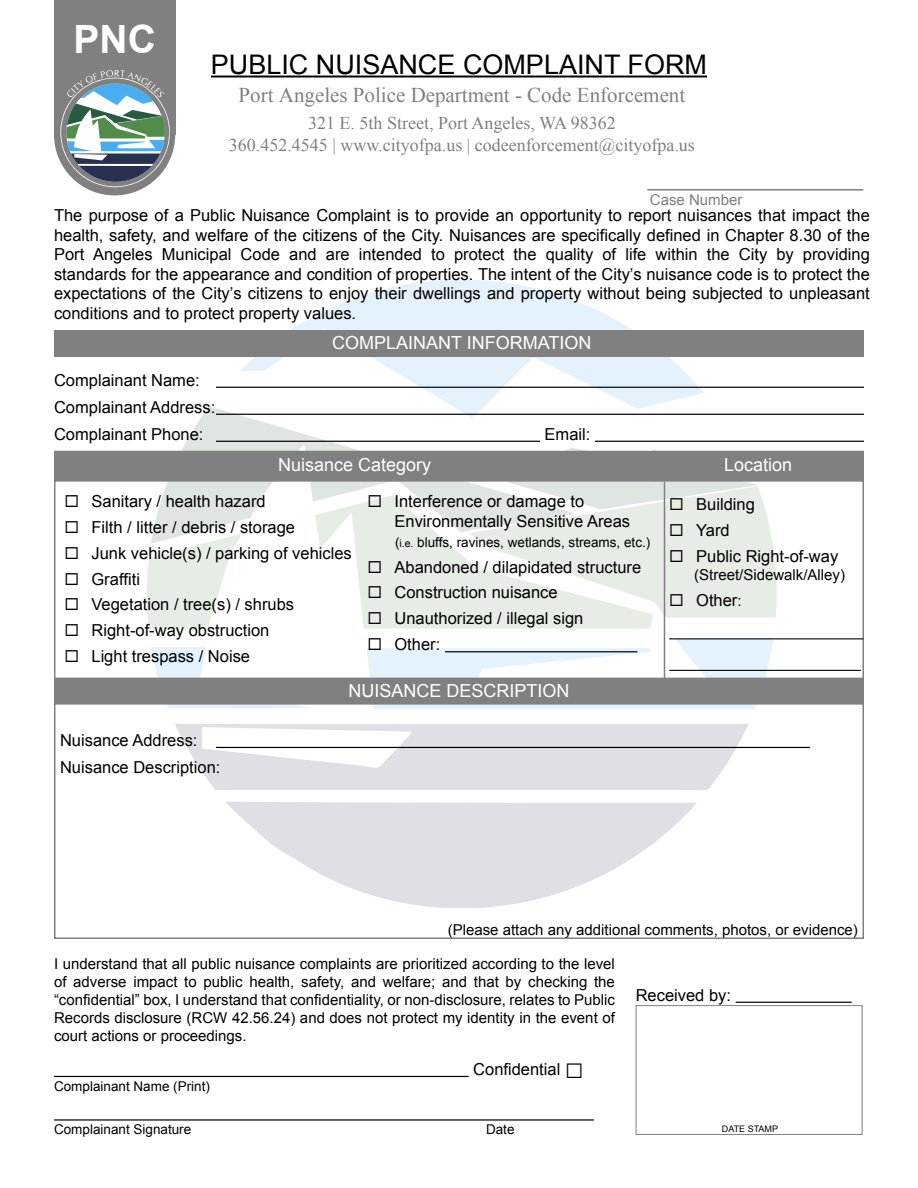
<style>
.page{position:relative;width:918px;height:1188px;background:#fff}
.page>*{position:absolute;margin:0;border:0;box-sizing:border-box;transform-origin:0 0}
.t1{font:700 39px "Arial";color:#fff}
.t2{font:27px "Arial";color:#000}
.t3{font:21px "Times New Roman";color:#808080}
.t4{font:18px/21.6px "Times New Roman";color:#808080;text-align:center}
.t5{font:18px "Arial";color:#fff}
.t6{font:16.5px/25.8px "Arial";color:#000}
.t7{font:15px/18px "Arial";color:#000;text-align:justify}
.t8{font:15px "Arial";color:#7f7f7f}
.t9{font:13.5px "Arial";color:#000}
.t10{font:9px "Arial";color:#000}
.s1{font-size:10.5px}
.s2{font-size:15px}
.s3{font-size:31.5px}
</style>
<div class="page">
<div style="left:54px;top:74px;width:121px;height:121px;background:#808080;border-radius:50%"></div>
<div style="left:54px;top:0;width:121px;height:135px;background:#808080"></div>
<svg style="left:60px;top:70px;width:110px;height:118px"></svg>
<svg style="left:234px;top:280px;width:473px;height:134px"></svg>
<svg style="left:320px;top:544px;width:332px;height:85px;fill:#e5ede4"></svg>
<svg style="left:147px;top:544px;width:89px;height:85px"></svg>
<svg style="left:148px;top:647px;width:163px;height:62px"></svg>
<svg style="left:148px;top:405px;width:428px;height:139px"></svg>
<svg style="left:175px;top:724px;width:576px;height:66px"></svg>
<svg style="left:226px;top:802px;width:471px;height:106px;fill:#dee0e5"></svg>
<svg style="left:635px;top:1005px;width:228px;height:130px"></svg>
<hr style="left:211px;top:76px;width:496px;height:2px;background:#000">
<div style="left:54px;top:330px;width:810px;height:27px;background:#808080"></div>
<hr style="left:216px;top:387px;width:648px;height:1px;background:#000">
<hr style="left:216px;top:414px;width:648px;height:1px;background:#000">
<hr style="left:216px;top:441px;width:324px;height:1px;background:#000">
<hr style="left:595px;top:441px;width:269px;height:1px;background:#000">
<div style="left:54px;top:678px;width:810px;height:27px;background:#808080"></div>
<hr style="left:216px;top:747px;width:594px;height:1px;background:#000">
<div style="left:54px;top:702px;width:810px;height:237px;border:2px solid #808080"></div>
<hr style="left:54px;top:1076px;width:415px;height:1px;background:#000">
<hr style="left:54px;top:1119px;width:540px;height:2px;background:#000">
<hr style="left:647px;top:189px;width:216px;height:1px;background:#808080">
<hr style="left:669px;top:638px;width:194px;height:1px;background:#000">
<hr style="left:669px;top:670px;width:192px;height:1px;background:#000">
<div style="left:62px;top:452px;width:586px;height:27px;background:#808080"></div>
<div style="left:54px;top:451px;width:602px;height:30px;border:2px solid #808080"></div>
<div style="left:653px;top:452px;width:210px;height:28px;background:#808080"></div>
<div style="left:652px;top:451px;width:212px;height:30px;border:2px solid #808080"></div>
<hr style="left:664px;top:482px;width:1px;height:202px;background:#808080">
<hr style="left:736px;top:1002px;width:116px;height:1px;background:#000">
<svg style="left:369px;top:495px;width:12px;height:12px"></svg>
<svg style="left:369px;top:561px;width:12px;height:12px"></svg>
<svg style="left:369px;top:586px;width:12px;height:12px"></svg>
<svg style="left:369px;top:612px;width:12px;height:12px"></svg>
<svg style="left:367px;top:637px;width:410px;height:72px"></svg>
<svg style="left:470px;top:447px;width:307px;height:172px"></svg>
<h1 class="t1" style="left:74px;top:13px;width:84px">PNC</h1>
<h2 class="t2" style="left:211px;top:46px;width:498px">PUBLIC NUISANCE COMPLAINT FORM</h2>
<p class="t3" style="left:239px;top:81px;width:448px">Port Angeles Police Department - Code Enforcement</p>
<p class="t4" style="left:229px;top:112px;width:468px">321 E. 5th Street, Port Angeles, WA 98362<br>360.452.4545 | www.cityofpa.us | codeenforcement@cityofpa.us</p>
<p class="t8" style="left:650px;top:189px;width:94px">Case Number</p>
<p class="t6" style="left:54px;top:206px;width:817px;line-height:19.5px;text-align:justify">The purpose of a Public Nuisance Complaint is to provide an opportunity to report nuisances that impact the health, safety, and welfare of the citizens of the City. Nuisances are specifically defined in Chapter 8.30 of the Port Angeles Municipal Code and are intended to protect the quality of life within the City by providing standards for the appearance and condition of properties. The intent of the City’s nuisance code is to protect the expectations of the City’s citizens to enjoy their dwellings and property without being subjected to unpleasant conditions and to protect property values.</p>
<p class="t5" style="left:332px;top:331px;width:261px">COMPLAINANT INFORMATION</p>
<p class="t6" style="left:54px;top:366px;width:163px;line-height:27px">Complainant Name:<br>Complainant Address:<br>Complainant Phone:</p>
<p class="t6" style="left:545px;top:421px;width:47px">Email:</p>
<p class="t5" style="left:278px;top:453px;width:155px">Nuisance Category</p>
<p class="t5" style="left:724px;top:453px;width:70px">Location</p>
<p class="t6" style="left:91px;top:489px;width:262px">Sanitary / health hazard<br>Filth / litter / debris / storage<br>Junk vehicle(s) / parking of vehicles<br>Graffiti<br>Vegetation / tree(s) / shrubs<br>Right-of-way obstruction<br>Light trespass / Noise</p>
<p class="t6" style="left:394px;top:492px;width:237px;line-height:19.8px">Interference or damage to<br>Environmentally Sensitive Areas</p>
<p class="t9" style="left:395px;top:533px;width:257px">(<span class="s1">i.e.</span> bluffs, ravines, wetlands, streams, etc.)</p>
<p class="t6" style="left:394px;top:554px;width:248px">Abandoned / dilapidated structure<br>Construction nuisance<br>Unauthorized / illegal sign<br>Other:</p>
<p class="t6" style="left:60px;top:727px;width:162px;line-height:27px">Nuisance Address:<br>Nuisance Description:</p>
<p class="t5" style="left:348px;top:679px;width:223px">NUISANCE DESCRIPTION</p>
<p class="t6" style="left:696px;top:492px;width:144px">Building<br>Yard<br>Public Right-of-way</p>
<p class="t7" style="left:694px;top:566px;width:152px">(Street/Sidewalk/Alley)</p>
<p class="t6" style="left:696px;top:587px;width:47px">Other<span class="s2">:</span></p>
<p class="t7" style="left:448px;top:921px;width:412px">(Please attach any additional comments, photos, or evidence)</p>
<p class="t7" style="left:54px;top:955px;width:562px">I understand that all public nuisance complaints are prioritized according to the level of adverse impact to public health, safety, and welfare; and that by checking the “confidential” box, I understand that confidentiality, or non-disclosure, relates to Public Records disclosure (RCW 42.56.24) and does not protect my identity in the event of court actions or proceedings.</p>
<p class="t6" style="left:473px;top:1056px;width:112px">Confidential <span class="s3">□</span></p>
<p class="t9" style="left:54px;top:1077px;width:158px">Complainant Name (Print)</p>
<p class="t9" style="left:54px;top:1121px;width:139px">Complainant Signature</p>
<p class="t9" style="left:486px;top:1121px;width:30px">Date</p>
<p class="t6" style="left:636px;top:982px;width:97px">Received by:</p>
<p class="t10" style="left:722px;top:1123px;width:58px">DATE STAMP</p>
</div>
